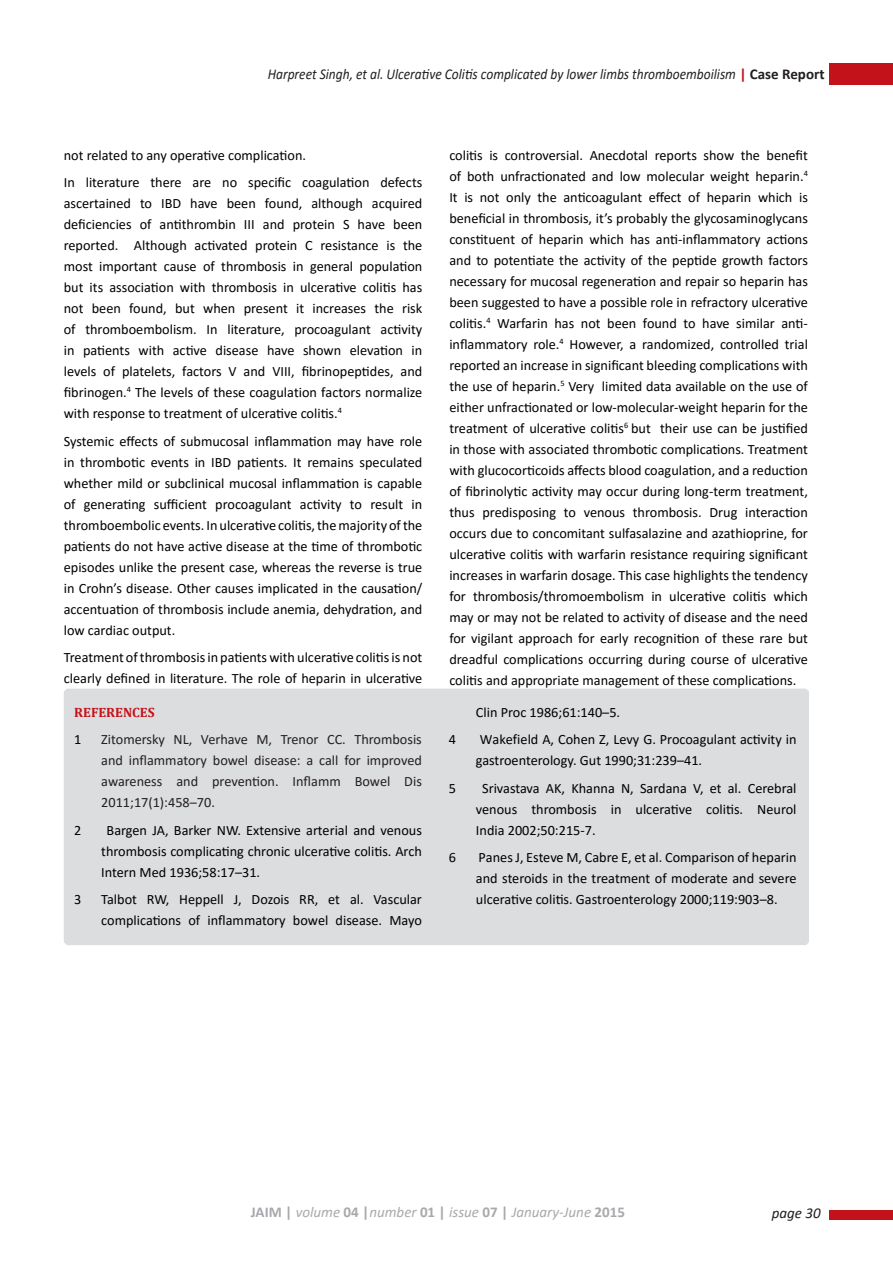
<style>
.page{position:relative;width:893px;height:1263px;background:#fff}
.page>*{position:absolute;margin:0;border:0;box-sizing:border-box;transform-origin:0 0}
.t1{font:italic 15px "Calibri";color:#231f20;scale:.9 1}
.t2{font:italic 15px "Calibri";color:#a8a9ad}
.t3{font:italic 15px "Calibri";color:#231f20}
.t4{font:14.25px/21px "Calibri";color:#000;text-align:justify}
.t5{font:14.25px/21px "Calibri";color:#231f20;text-align:justify}
.t6{font:700 13.5px "Cambria";color:#c4121a}
.s1{font-weight:700;font-style:normal;color:#c4121a}
.s2{font-weight:700;font-style:normal}
</style>
<div class="page">
<div style="left:829px;top:64px;width:64px;height:21px;background:#c4121a"></div>
<div style="left:829px;top:1210px;width:64px;height:10px;background:#c4121a"></div>
<div style="left:64px;top:688px;width:745px;height:257px;background:#dcdddf"></div>
<p class="t1" style="left:268px;top:63px;width:620px">Harpreet Singh, et al. Ulcerative Colitis complicated by lower limbs thromboemboilism <span class="s1">|</span> <span class="s2">Case Report</span></p>
<p class="t4" style="left:64px;top:141px;width:360px;line-height:27.5px">not related to any operative complication.<br>In literature there are no specific coagulation defects</p>
<p class="t4" style="left:64px;top:192px;width:360px">ascertained to IBD have been found, although acquired deficiencies of antithrombin III and protein S have been reported. Although activated protein C resistance is the most important cause of thrombosis in general population but its association with thrombosis in ulcerative colitis has not been found, but when present it increases the risk of thromboembolism. In literature, procoagulant activity in patients with active disease have shown elevation in levels of platelets, factors V and VIII, fibrinopeptides, and fibrinogen.<sup>4</sup> The levels of these coagulation factors normalize with response to treatment of ulcerative colitis.<sup>4</sup></p>
<p class="t4" style="left:64px;top:430px;width:360px">Systemic effects of submucosal inflammation may have role in thrombotic events in IBD patients. It remains speculated whether mild or subclinical mucosal inflammation is capable of generating sufficient procoagulant activity to result in thromboembolic events. In ulcerative colitis, the majority of the patients do not have active disease at the time of thrombotic episodes unlike the present case, whereas the reverse is true in Crohn’s disease. Other causes implicated in the causation/ accentuation of thrombosis include anemia, dehydration, and low cardiac output.</p>
<p class="t4" style="left:64px;top:646px;width:360px">Treatment of thrombosis in patients with ulcerative colitis is not clearly defined in literature. The role of heparin in ulcerative</p>
<p class="t6" style="left:74px;top:702px;width:82px">REFERENCES</p>
<p class="t4" style="left:74px;top:728px;width:9px">1</p>
<p class="t5" style="left:101px;top:728px;width:322px">Zitomersky NL, Verhave M, Trenor CC. Thrombosis and inflammatory bowel disease: a call for improved awareness and prevention. Inflamm Bowel Dis 2011;17(1):458–70.</p>
<p class="t4" style="left:74px;top:819px;width:9px">2</p>
<p class="t4" style="left:101px;top:819px;width:322px;text-indent:5px">Bargen JA, Barker NW. Extensive arterial and venous thrombosis complicating chronic ulcerative colitis. Arch Intern Med 1936;58:17–31.</p>
<p class="t4" style="left:74px;top:888px;width:9px">3</p>
<p class="t4" style="left:101px;top:888px;width:322px">Talbot RW, Heppell J, Dozois RR, et al. Vascular complications of inflammatory bowel disease. Mayo</p>
<p class="t4" style="left:449px;top:144px;width:360px">colitis is controversial. Anecdotal reports show the benefit of both unfractionated and low molecular weight heparin.<sup>4<br></sup>It is not only the anticoagulant effect of heparin which is beneficial in thrombosis, it’s probably the glycosaminoglycans constituent of heparin which has anti-inflammatory actions and to potentiate the activity of the peptide growth factors necessary for mucosal regeneration and repair so heparin has been suggested to have a possible role in refractory ulcerative colitis.<sup>4</sup> Warfarin has not been found to have similar anti&shy;inflammatory role.<sup>4</sup> However, a randomized, controlled trial reported an increase in significant bleeding complications with the use of heparin.<sup>5</sup> Very limited data available on the use of either unfractionated or low-molecular-weight heparin for the treatment of ulcerative colitis<sup>6</sup> but their use can be justified in those with associated thrombotic complications. Treatment with glucocorticoids affects blood coagulation, and a reduction of fibrinolytic activity may occur during long-term treatment, thus predisposing to venous thrombosis. Drug interaction occurs due to concomitant sulfasalazine and azathioprine, for ulcerative colitis with warfarin resistance requiring significant increases in warfarin dosage. This case highlights the tendency for thrombosis/thromoembolism in ulcerative colitis which may or may not be related to activity of disease and the need for vigilant approach for early recognition of these rare but dreadful complications occurring during course of ulcerative colitis and appropriate management of these complications.</p>
<p class="t4" style="left:476px;top:701px;width:146px">Clin Proc 1986;61:140–5.</p>
<p class="t4" style="left:449px;top:728px;width:9px">4</p>
<p class="t4" style="left:476px;top:728px;width:322px">Wakefield A, Cohen Z, Levy G. Procoagulant activity in gastroenterology. Gut 1990;31:239–41.</p>
<p class="t4" style="left:449px;top:777px;width:9px">5</p>
<p class="t4" style="left:476px;top:777px;width:322px;text-indent:6px">Srivastava AK, Khanna N, Sardana V, et al. Cerebral venous thrombosis in ulcerative colitis. Neurol India 2002;50:215-7.</p>
<p class="t4" style="left:449px;top:846px;width:9px">6</p>
<p class="t4" style="left:476px;top:846px;width:322px">Panes J, Esteve M, Cabre E, et al. Comparison of heparin and steroids in the treatment of moderate and severe ulcerative colitis. Gastroenterology 2000;119:903–8.</p>
<p class="t2" style="left:251px;top:1201px;width:376px"><span class="s2">JAIM |</span> volume <span class="s2">04 |</span>number <span class="s2">01 |</span> issue <span class="s2">07 |</span> January-June <span class="s2">2015</span></p>
<p class="t3" style="left:772px;top:1203px;width:50px">page 30</p>
</div>
